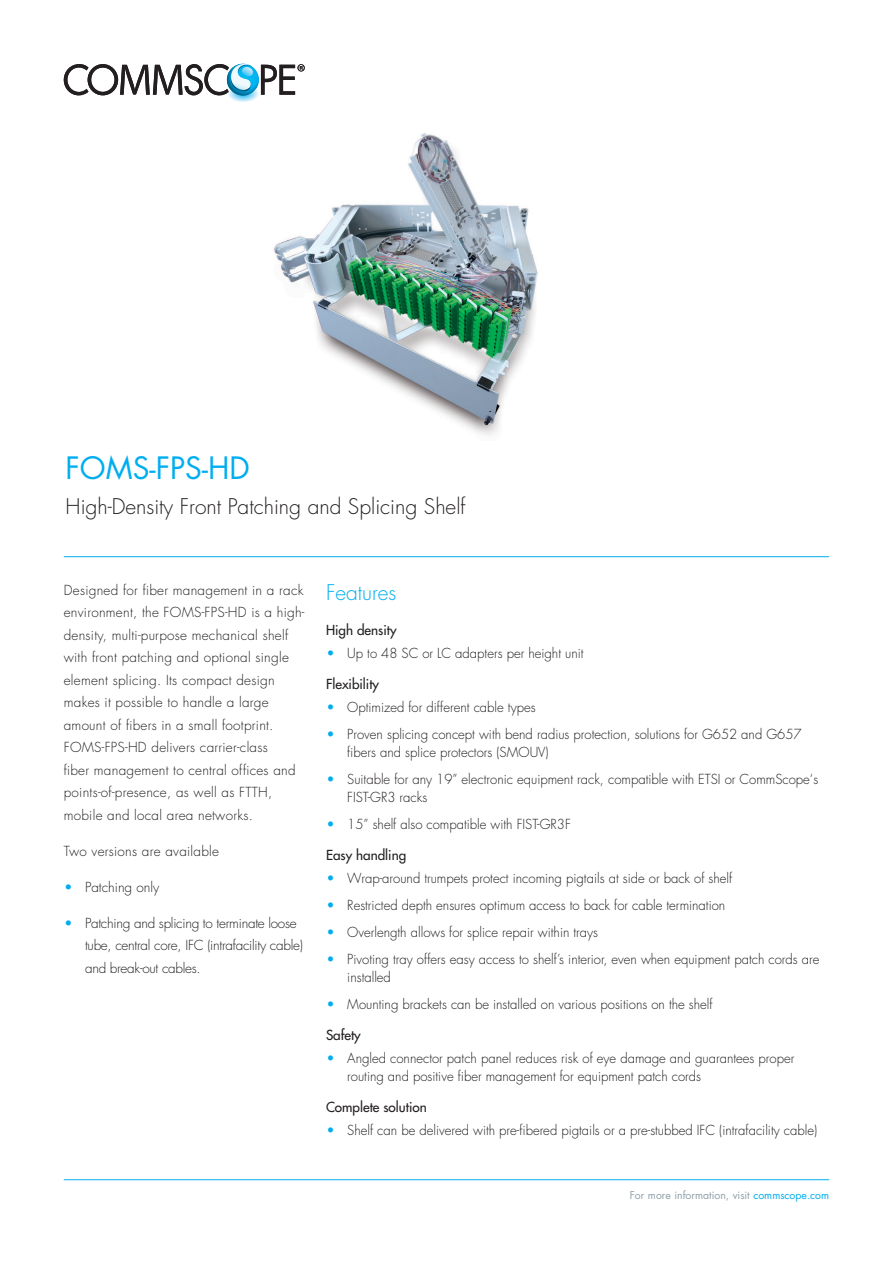
<style>
.page{position:relative;width:893px;height:1263px;background:#fff}
.page>*{position:absolute;margin:0;border:0;box-sizing:border-box;transform-origin:0 0}
.t1{font:30px "Futura Std";color:#00aeef}
.Subtitle{font:300 21px "Futura Std";color:#231f20}
.Subhead_Level_1{font:300 21px "Futura Std";color:#00aeef}
.Body_Light_9_13{font:300 13.5px/18px "Futura Std";color:#231f20}
.Body_Light_9_13-2{font:300 13.5px/22.5px "Futura Std";letter-spacing:.02em;color:#231f20}
.Body_Light_9_13-3{font:300 13.5px/22.5px "Futura Std";letter-spacing:-.02em;color:#231f20}
.Subsubtitle{font:500 13.5px "Futura Std";color:#231f20}
.t2{font:10.5px "Futura Std";color:#8da0aa}
.s1{font-weight:700;color:#00aeef}
.s2{color:#00aeef}
</style>
<div class="page">
<hr style="left:64px;top:1179px;width:765px;height:1px;background:#00aeef">
<hr style="left:64px;top:556px;width:765px;height:1px;background:#00aeef">
<svg style="left:64px;top:63px;width:241px;height:39px"></svg>
<img style="left:274px;top:133px;width:264px;height:302px">
<p class="t1" style="left:66px;top:449px;width:186px">FOMS-FPS-HD</p>
<p class="Subtitle" style="left:66px;top:494px;width:401px">High-Density Front Patching and Splicing Shelf</p>
<p class="Body_Light_9_13-2" style="left:64px;top:579px;width:242px">Designed for fiber management in a rack environment, the FOMS-FPS-HD is a high&shy;density, multi-purpose mechanical shelf with front patching and optional single element splicing. Its compact design makes it possible to handle a large amount of fibers in a small footprint.<br>FOMS-FPS-HD delivers carrier-class<br>fiber management to central offices and points-of-presence, as well as FTTH, mobile and local area networks.</p>
<p class="Body_Light_9_13-2" style="left:64px;top:840px;width:157px">Two versions are available</p>
<p class="Body_Light_9_13" style="left:64px;top:878px;width:97px"><span class="s1">•</span> Patching only</p>
<p class="Body_Light_9_13-3" style="left:85px;top:912px;width:219px;text-indent:-21px"><span class="s1">•</span> Patching and splicing to terminate loose tube, central core, IFC (intrafacility cable) and break-out cables.</p>
<p class="Subhead_Level_1" style="left:326px;top:579px;width:72px">Features</p>
<p class="Subsubtitle" style="left:326px;top:622px;width:72px">High density</p>
<p class="Body_Light_9_13" style="left:326px;top:644px;width:259px"><span class="s1">•</span> Up to 48 SC or LC adapters per height unit</p>
<p class="Subsubtitle" style="left:326px;top:676px;width:55px">Flexibility</p>
<p class="Body_Light_9_13" style="left:326px;top:698px;width:211px"><span class="s1">•</span> Optimized for different cable types</p>
<p class="Body_Light_9_13" style="left:347px;top:725px;width:456px;text-indent:-21px"><span class="s1">•</span> Proven splicing concept with bend radius protection, solutions for G652 and G657 fibers and splice protectors (SMOUV)</p>
<p class="Body_Light_9_13" style="left:347px;top:770px;width:472px;text-indent:-21px"><span class="s1">•</span> Suitable for any 19” electronic equipment rack, compatible with ETSI or CommScope‘s<br>FIST-GR3 racks</p>
<p class="Body_Light_9_13" style="left:326px;top:815px;width:246px"><span class="s1">•</span> 15” shelf also compatible with FIST-GR3F</p>
<p class="Subsubtitle" style="left:326px;top:847px;width:82px">Easy handling</p>
<p class="Body_Light_9_13" style="left:326px;top:869px;width:408px"><span class="s1">•</span> Wrap-around trumpets protect incoming pigtails at side or back of shelf</p>
<p class="Body_Light_9_13" style="left:326px;top:896px;width:401px"><span class="s1">•</span> Restricted depth ensures optimum access to back for cable termination</p>
<p class="Body_Light_9_13" style="left:326px;top:923px;width:274px"><span class="s1">•</span> Overlength allows for splice repair within trays</p>
<p class="Body_Light_9_13" style="left:347px;top:950px;width:474px;text-indent:-21px"><span class="s1">•</span> Pivoting tray offers easy access to shelf’s interior, even when equipment patch cords are installed</p>
<p class="Body_Light_9_13" style="left:326px;top:995px;width:388px"><span class="s1">•</span> Mounting brackets can be installed on various positions on the shelf</p>
<p class="Subsubtitle" style="left:326px;top:1027px;width:36px">Safety</p>
<p class="Body_Light_9_13" style="left:347px;top:1049px;width:449px;text-indent:-21px"><span class="s1">•</span> Angled connector patch panel reduces risk of eye damage and guarantees proper routing and positive fiber management for equipment patch cords</p>
<p class="Subsubtitle" style="left:326px;top:1099px;width:102px">Complete solution</p>
<p class="Body_Light_9_13" style="left:326px;top:1121px;width:493px"><span class="s1">•</span> Shelf can be delivered with pre-fibered pigtails or a pre-stubbed IFC (intrafacility cable)</p>
<p class="t2" style="left:630px;top:1188px;width:201px">For more information, visit <span class="s2">commscope.com</span></p>
</div>
